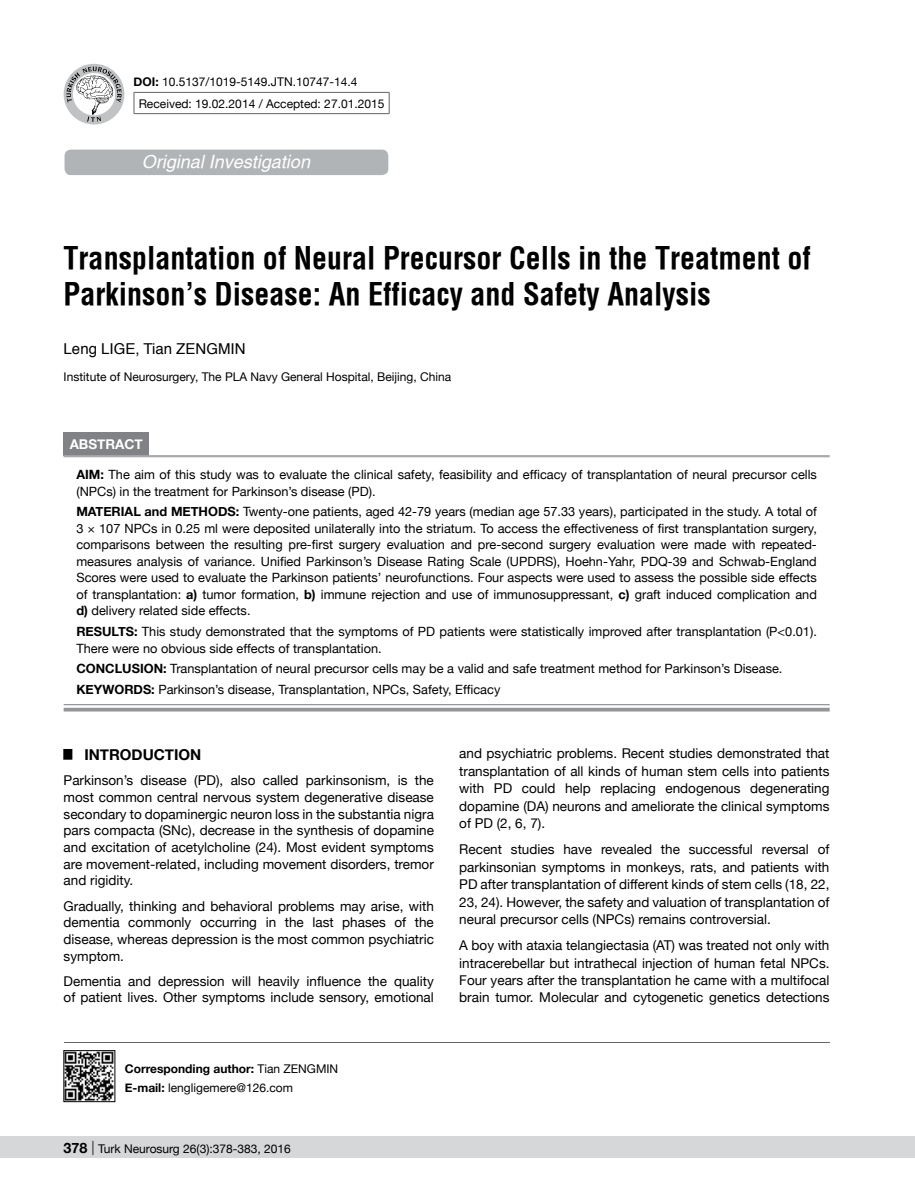
<style>
.page{position:relative;width:915px;height:1191px;background:#fff}
.page>*{position:absolute;margin:0;border:0;box-sizing:border-box;transform-origin:0 0}
.t1{font:700 30px/36px "Helvetica Condens";color:#000}
.t2{font:italic 500 18px "Helvetica";color:#fff}
.t3{font:15px "Helvetica";color:#000}
.t4{font:700 15px "Helvetica Neue";color:#000}
.t5{font:13.5px/17.4px "Helvetica Neue";color:#000;text-align:justify}
.t6{font:700 13.5px "Helvetica Neue";color:#fff}
.t7{font:12.75px/16.5px "Helvetica Neue";color:#000}
.t8{font:700 12.75px "Helvetica Neue";color:#000}
.t9{font:12px/18.6px "Helvetica Neue";color:#000}
.s1{font-weight:700}
.s2{font-weight:700;font-size:14.25px}
.s3{font-weight:300;font-size:14.25px}
</style>
<div class="page">
<div style="left:0;top:1136px;width:914px;height:22px;background:#d5d7d8"></div>
<div style="left:64px;top:150px;width:324px;height:25px;background:#b1b4b6;border-radius:6px"></div>
<hr style="left:64px;top:1042px;width:765px;height:1px;background:#636466">
<hr style="left:133px;top:92px;width:256px;height:1px;background:#636466">
<svg style="left:133px;top:93px;width:1px;height:20px"></svg>
<svg style="left:388px;top:93px;width:1px;height:20px"></svg>
<hr style="left:133px;top:113px;width:256px;height:1px;background:#636466">
<div style="left:64px;top:64px;width:60px;height:60px;background:#c0c2c4;border-radius:50%"></div>
<svg style="left:66px;top:67px;width:56px;height:55px"></svg>
<img style="left:66px;top:1052px;width:47px;height:47px">
<div style="left:64px;top:1050px;width:51px;height:51px;border:1px solid #000"></div>
<div style="left:64px;top:432px;width:85px;height:23px;background:#808285"></div>
<svg style="left:64px;top:705px;width:765px;height:3px;fill:#e5e6e6"></svg>
<hr style="left:64px;top:455px;width:765px;height:1px;background:#939598">
<hr style="left:64px;top:456px;width:765px;height:1px;background:#939598">
<hr style="left:64px;top:704px;width:765px;height:1px;background:#939598">
<hr style="left:64px;top:708px;width:765px;height:3px;background:#939598">
<p class="t9" style="left:139px;top:71px;width:247px;line-height:21.9px;text-indent:-5px"><span class="s1">DOI:</span> 10.5137/1019-5149.JTN.10747-14.4<br>Received: 19.02.2014 / Accepted: 27.01.2015</p>
<h2 class="t2" style="left:142px;top:151px;width:170px">Original Investigation</h2>
<h1 class="t1" style="left:64px;top:240px;width:748px">Transplantation of Neural Precursor Cells in the Treatment of<br>Parkinson’s Disease: An Efficacy and Safety Analysis</h1>
<p class="t3" style="left:64px;top:337px;width:174px">Leng LIG E, Tian ZENG MIN</p>
<p class="t9" style="left:64px;top:368px;width:389px">Institute of Neurosurgery, The PLA Navy General Hospital, Beijing, China</p>
<p class="t6" style="left:70px;top:433px;width:75px">ABSTRACT</p>
<p class="t7" style="left:76px;top:467px;width:741px"><span class="s1">AIM:</span> The aim of this study was to evaluate the clinical safety, feasibility and efficacy of transplantation of neural precursor cells (NPCs) in the treatment for Parkinson’s disease (PD).</p>
<p class="t8" style="left:76px;top:502px;width:21px">MATER</p>
<p class="t8" style="left:121px;top:502px;width:72px">IAL AND METHODS</p>
<p class="t7" style="left:76px;top:504px;width:741px;text-align:justify;text-indent:159px"><span class="s1">:</span> Twenty-one patients, aged 42-79 years (median age 57.33 years), participated in the study. A total of 3 × 107 NPCs in 0.25 ml were deposited unilaterally into the striatum. To access the effectiveness of first transplantation surgery, comparisons between the resulting pre-first surgery evaluation and pre-second surgery evaluation were made with repeated&shy;measures analysis of variance. Unified Parkinson’s Disease Rating Scale (UPDRS), Hoehn-Yahr, PDQ-39 and Schwab-England Scores were used to evaluate the Parkinson patients’ neurofunctions. Four aspects were used to assess the possible side effects of transplantation: <span class="s1">A)</span> tumor formation, <span class="s1">B)</span> immune rejection and use of immunosuppressant, <span class="s1">C)</span> graft induced complication and <span class="s1">D)</span> delivery related side effects.</p>
<p class="t8" style="left:76px;top:621px;width:19px">RESULTS</p>
<p class="t7" style="left:76px;top:624px;width:741px;text-indent:58px"><span class="s1">:</span> This study demonstrated that the symptoms of PD patients were statistically improved after transplantation (P&lt;0.01).<br>There were no obvious side effects of transplantation.</p>
<p class="t8" style="left:76px;top:659px;width:20px">CONCLUS</p>
<p class="t7" style="left:140px;top:661px;width:643px"><span class="s1">ION :</span> Transplantation of neural precursor cells may be a valid and safe treatment method for Parkinson’s Disease.</p>
<p class="t8" style="left:76px;top:679px;width:49px">KEYWORDS</p>
<p class="t7" style="left:151px;top:682px;width:350px"><span class="s1">:</span> Parkinson’s disease, Transplantation, NPCs, Safety, Efficacy</p>
<p class="t4" style="left:64px;top:743px;width:139px"><sup>█</sup> INTRODUCTION</p>
<p class="t5" style="left:64px;top:773px;width:371px;line-height:16.6px">Parkinson’s disease (PD), also called parkinsonism, is the most common central nervous system degenerative disease secondary to dopaminergic neuron loss in the substantia nigra pars compacta (SNc), decrease in the synthesis of dopamine and excitation of acetylcholine (24). Most evident symptoms are movement-related, including movement disorders, tremor and rigidity.</p>
<p class="t5" style="left:64px;top:898px;width:371px;line-height:16.6px">Gradually, thinking and behavioral problems may arise, with dementia commonly occurring in the last phases of the disease, whereas depression is the most common psychiatric symptom.</p>
<p class="t5" style="left:64px;top:973px;width:371px;line-height:16.6px">Dementia and depression will heavily influence the quality of patient lives. Other symptoms include sensory, emotional</p>
<p class="t9" style="left:125px;top:1060px;width:215px"><span class="s1">CORRESPONDING AUTHOR:</span> Tian ZENGMIN<br><span class="s1">E-MAIL:</span> lengligemere@126.com</p>
<p class="t9" style="left:64px;top:1140px;width:229px"><span class="s2">378</span> <span class="s3">|</span> Turk Neurosurg 26(3):378-383, 2016</p>
<p class="t5" style="left:459px;top:745px;width:371px">and psychiatric problems. Recent studies demonstrated that transplantation of all kinds of human stem cells into patients with PD could help replacing endogenous degenerating dopamine (DA) neurons and ameliorate the clinical symptoms of PD (2, 6, 7).</p>
<p class="t5" style="left:459px;top:841px;width:371px">Recent studies have revealed the successful reversal of parkinsonian symptoms in monkeys, rats, and patients with PD after transplantation of different kinds of stem cells (18, 22, 23, 24). However, the safety and valuation of transplantation of neural precursor cells (NPCs) remains controversial.</p>
<p class="t5" style="left:459px;top:937px;width:371px">A boy with ataxia telangiectasia (AT) was treated not only with intracerebellar but intrathecal injection of human fetal NPCs.<br>Four years after the transplantation he came with a multifocal brain tumor. Molecular and cytogenetic genetics detections</p>
</div>
